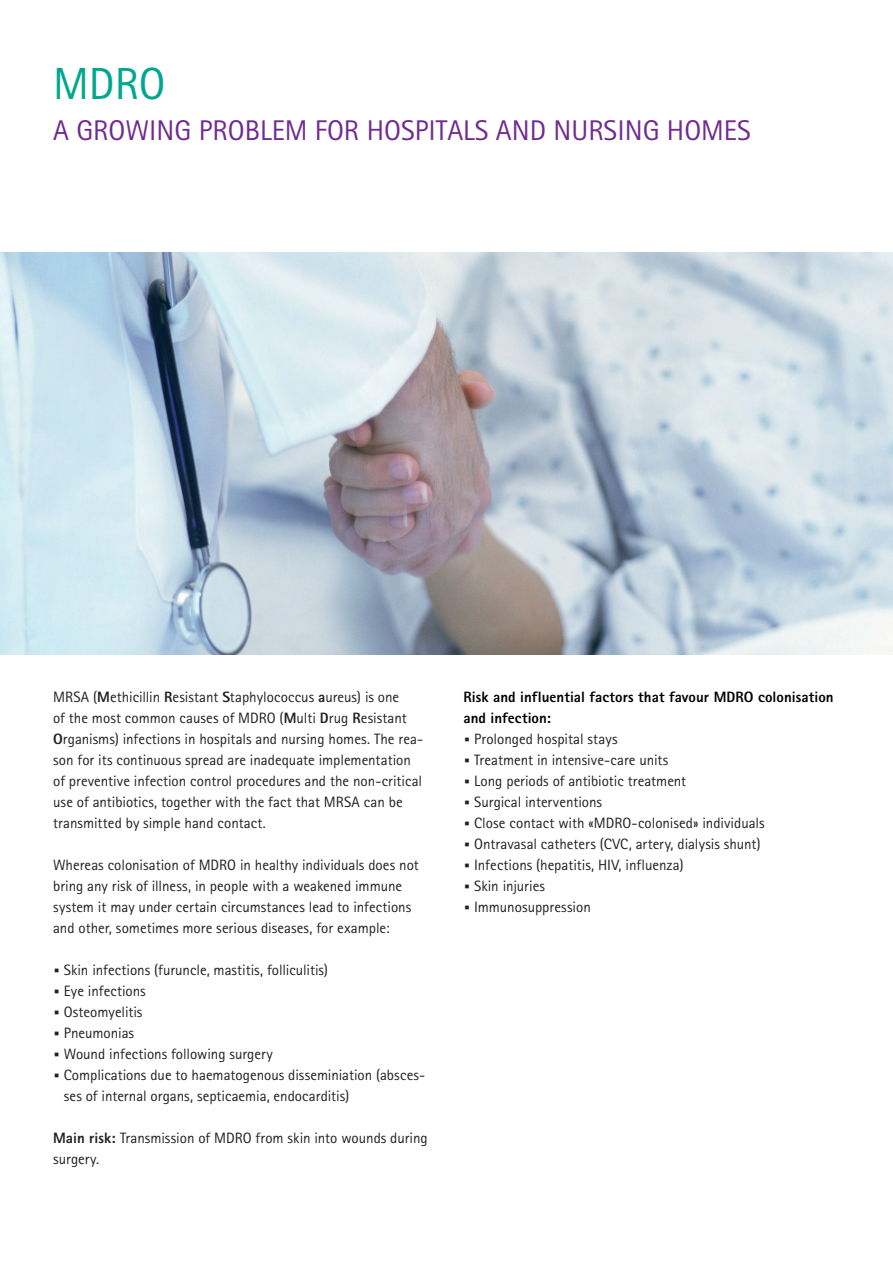
<style>
.page{position:relative;width:893px;height:1263px;background:#fff}
.page>*{position:absolute;margin:0;border:0;box-sizing:border-box;transform-origin:0 0}
.t1{font:45px "Rotis Sans Serif Pro";color:#00a78e}
.t2{font:28.5px "Rotis Sans Serif Pro";color:#702b91}
.t3{font:15px/21px "Rotis Sans Serif Pro";color:#231f20}
.s1{font-weight:800}
.s2{font-weight:800;font-size:30px}
.s3{font-weight:800;color:#000}
</style>
<div class="page">
<img style="left:0;top:253px;width:893px;height:402px">
<h1 class="t1" style="left:53px;top:57px;width:114px">MDRO</h1>
<h2 class="t2" style="left:53px;top:113px;width:699px">A GROWING PROBLEM FOR HOSPITALS AND NURSING HOMES</h2>
<p class="t3" style="left:53px;top:687px;width:372px">MRSA (<span class="s1">M</span>ethicillin <span class="s1">R</span>esistant <span class="s1">S</span>taphylococcus <span class="s1">a</span>ureus) is one<br>of the most common causes of MDRO (<span class="s1">M</span>ulti <span class="s1">D</span>rug <span class="s1">R</span>esistant <span class="s1">O</span>rganisms) infections in hospitals and nursing homes. The rea&shy;son for its continuous spread are inadequate implementation of preventive infection control procedures and the non-critical use of antibiotics, together with the fact that MRSA can be transmitted by simple hand contact.</p>
<p class="t3" style="left:53px;top:855px;width:367px">Whereas colonisation of MDRO in healthy individuals does not bring any risk of illness, in people with a weakened immune system it may under certain circumstances lead to infections and other, sometimes more serious diseases, for example:</p>
<p class="t3" style="left:53px;top:960px;width:276px"><span class="s2">·</span> Skin infections (furuncle, mastitis, folliculitis)</p>
<p class="t3" style="left:53px;top:981px;width:94px"><span class="s2">·</span> Eye infections</p>
<p class="t3" style="left:53px;top:1002px;width:91px"><span class="s2">·</span> Osteomyelitis</p>
<p class="t3" style="left:53px;top:1023px;width:83px"><span class="s2">·</span> Pneumonias</p>
<p class="t3" style="left:53px;top:1044px;width:221px"><span class="s2">·</span> Wound infections following surgery</p>
<p class="t3" style="left:53px;top:1065px;width:374px"><span class="s2">·</span> Complications due to haematogenous disseminiation (absces-</p>
<p class="t3" style="left:64px;top:1086px;width:287px">ses of internal organs, septicaemia, endocarditis)</p>
<p class="t3" style="left:53px;top:1128px;width:376px"><span class="s1">Main risk:</span> Transmission of MDRO from skin into wounds during surgery.</p>
<p class="t3" style="left:463px;top:687px;width:372px"><span class="s3">Risk and influential factors that favour MDRO colonisation and infection:<br></span><span class="s2">·</span> Prolonged hospital stays<br><span class="s2">·</span> Treatment in intensive-care units<br><span class="s2">·</span> Long periods of antibiotic treatment<br><span class="s2">·</span> Surgical interventions<br><span class="s2">·</span> Close contact with «MDRO-colonised» individuals<br><span class="s2">·</span> Ontravasal catheters (CVC, artery, dialysis shunt)<br><span class="s2">·</span> Infections (hepatitis, HIV, influenza)<br><span class="s2">·</span> Skin injuries<br><span class="s2">·</span> Immunosuppression</p>
</div>
